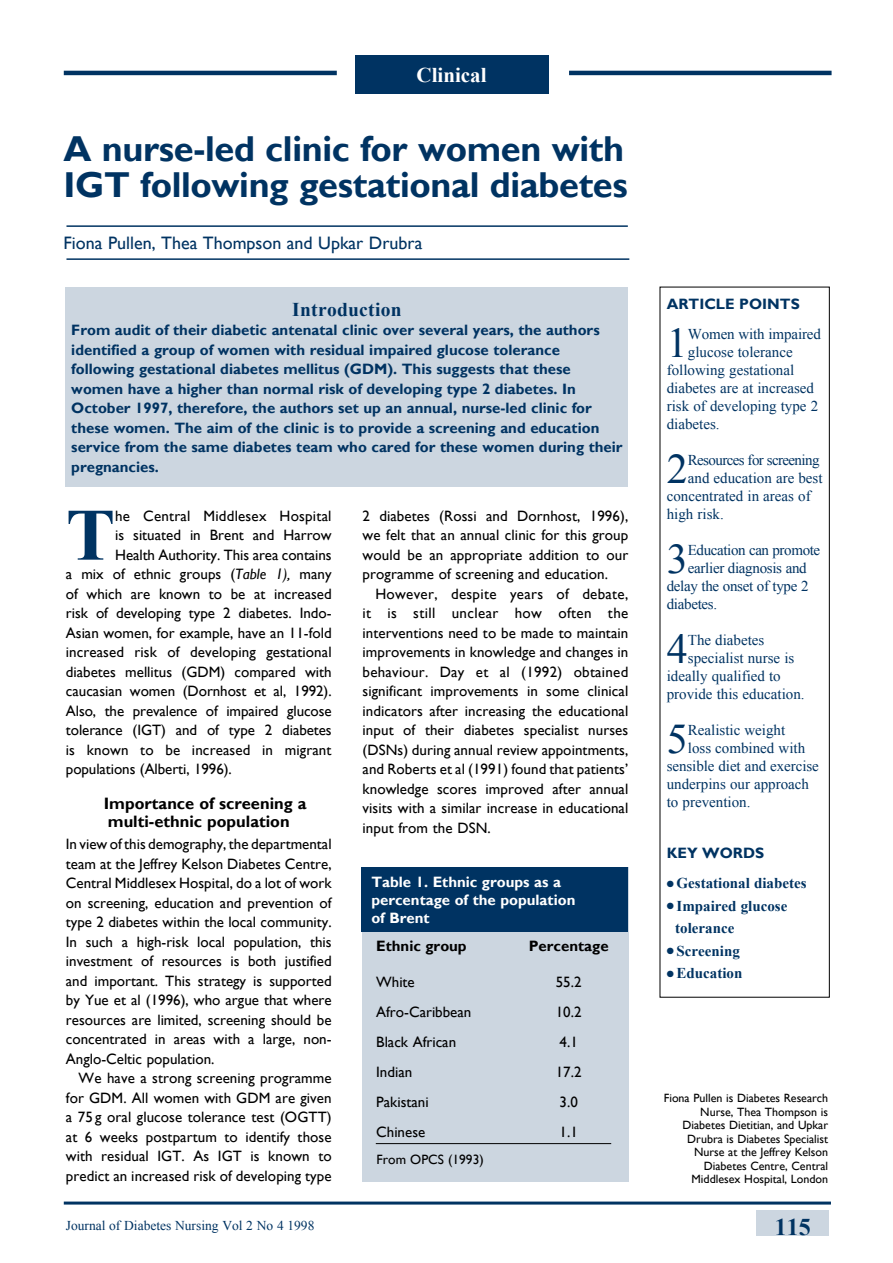
<style>
.page{position:relative;width:893px;height:1263px;background:#fff}
.page>*{position:absolute;margin:0;border:0;box-sizing:border-box;transform-origin:0 0}
.t1{font:700 73.95px "Times New Roman";color:#003362}
.t2{font:42.15px "Times New Roman";color:#003362}
.t3{font:700 36px/36px "Gill Sans";letter-spacing:-.01em;color:#003362}
.t4{font:700 24px "Times New Roman";color:#003362}
.t5{font:700 21px "Times New Roman";color:#fff}
.t6{font:700 19.5px "Times New Roman";letter-spacing:.015em;color:#003362}
.t7{font:18px "Gill Sans";color:#003362}
.t8{font:700 16.5px/18px "Gill Sans";color:#000}
.t9{font:15px/19.5px "Gill Sans";color:#000;text-align:justify}
.t10{font:700 15px/19.5px "Gill Sans";color:#003362}
.t11{font:15px "Times New Roman";color:#003362}
.t12{font:700 15px/22.5px "Times New Roman";color:#003362}
.t13{font:700 15px/18px "Gill Sans";color:#fff}
.t14{font:15px "Times New Roman";letter-spacing:-.02em;color:#003362}
.t15{font:15px "Times New Roman";letter-spacing:-.04em;color:#003362}
.t16{font:700 15px "Gill Sans";color:#000}
.t17{font:15px "Times New Roman";letter-spacing:-.025em;color:#003362}
.t18{font:13.5px "Times New Roman";color:#003362}
.t19{font:13.5px "Gill Sans";color:#000}
.t20{font:12px/13.5px "Gill Sans";color:#000;text-align:right}
.s1{font-style:italic}
</style>
<div class="page">
<div style="left:66px;top:287px;width:562px;height:200px;background:#ccd6e0"></div>
<hr style="left:66px;top:258px;width:563px;height:2px;background:#003362">
<hr style="left:66px;top:225px;width:562px;height:2px;background:#003362">
<hr style="left:64px;top:71px;width:273px;height:4px;background:#003362">
<hr style="left:569px;top:71px;width:263px;height:4px;background:#003362">
<div style="left:355px;top:55px;width:193px;height:39px;background:#003362"></div>
<div style="left:660px;top:287px;width:170px;height:710px;border:1px solid #000"></div>
<div style="left:757px;top:1210px;width:72px;height:26px;background:#ccd6e0"></div>
<hr style="left:64px;top:1201px;width:767px;height:3px;background:#003362">
<div style="left:362px;top:867px;width:266px;height:315px;background:#ccd6e0"></div>
<hr style="left:376px;top:1143px;width:235px;height:1px;background:#000">
<div style="left:361px;top:867px;width:267px;height:65px;background:#003362"></div>
<h3 class="t5" style="left:417px;top:60px;width:72px">Clinical</h3>
<h3 class="t3" style="left:64px;top:132px;width:566px">A nurse-led clinic for women with<br>IGT following gestational diabetes</h3>
<p class="t7" style="left:64px;top:233px;width:360px">Fiona Pullen, Thea Thompson and Upkar Drubra</p>
<h3 class="t6" style="left:292px;top:296px;width:111px">Introduction</h3>
<p class="t10" style="left:71px;top:321px;width:553px">From audit of their diabetic antenatal clinic over several years, the authors identified a group of women with residual impaired glucose tolerance following gestational diabetes mellitus (GDM). This suggests that these women have a higher than normal risk of developing type 2 diabetes. In October 1997, therefore, the authors set up an annual, nurse-led clinic for these women. The aim of the clinic is to provide a screening and education service from the same diabetes team who cared for these women during their pregnancies.</p>
<h1 class="t1" style="left:66px;top:484px;width:51px">T</h1>
<p class="t9" style="left:115px;top:506px;width:218px">he Central Middlesex Hospital</p>
<p class="t9" style="left:115px;top:525px;width:218px">is situated in Brent and Harrow</p>
<p class="t9" style="left:115px;top:545px;width:218px">Health Authority. This area contains</p>
<p class="t9" style="left:66px;top:564px;width:267px">a mix of ethnic groups (<span class="s1">Table 1),</span> many</p>
<p class="t9" style="left:66px;top:584px;width:267px">of which are known to be at increased</p>
<p class="t9" style="left:66px;top:603px;width:267px">risk of developing type 2 diabetes. Indo-</p>
<p class="t9" style="left:66px;top:623px;width:267px">Asian women, for example, have an 11-fold</p>
<p class="t9" style="left:66px;top:642px;width:267px">increased risk of developing gestational</p>
<p class="t9" style="left:66px;top:662px;width:267px">diabetes mellitus (GDM) compared with</p>
<p class="t9" style="left:66px;top:681px;width:267px">caucasian women (Dornhost et al, 1992).</p>
<p class="t9" style="left:66px;top:701px;width:267px">Also, the prevalence of impaired glucose</p>
<p class="t9" style="left:66px;top:720px;width:267px">tolerance (IGT) and of type 2 diabetes</p>
<p class="t9" style="left:66px;top:740px;width:267px">is known to be increased in migrant</p>
<p class="t9" style="left:66px;top:759px;width:167px">populations (Alberti, 1996).</p>
<p class="t8" style="left:104px;top:794px;width:204px">Importance of screening a multi-ethnic population</p>
<p class="t9" style="left:66px;top:834px;width:267px">In view of this demography, the departmental team at the Jeffrey Kelson Diabetes Centre, Central Middlesex Hospital, do a lot of work on screening, education and prevention of type 2 diabetes within the local community.<br>In such a high-risk local population, this investment of resources is both justified and important. This strategy is supported by Yue et al (1996), who argue that where resources are limited, screening should be concentrated in areas with a large, non-Anglo-Celtic population.</p>
<p class="t9" style="left:66px;top:1068px;width:267px;text-indent:13px">We have a strong screening programme for GDM. All women with GDM are given a 75 g oral glucose tolerance test (OGTT) at 6 weeks postpartum to identify those with residual IGT. As IGT is known to predict an increased risk of developing type</p>
<p class="t9" style="left:363px;top:506px;width:267px">2 diabetes (Rossi and Dornhost, 1996), we felt that an annual clinic for this group would be an appropriate addition to our programme of screening and education.</p>
<p class="t9" style="left:363px;top:584px;width:267px;text-indent:13px">However, despite years of debate, it is still unclear how often the interventions need to be made to maintain improvements in knowledge and changes in behaviour. Day et al (1992) obtained significant improvements in some clinical indicators after increasing the educational input of their diabetes specialist nurses (DSNs) during annual review appointments, and Roberts et al (1991) found that patients’ knowledge scores improved after annual visits with a similar increase in educational input from the DSN.</p>
<p class="t13" style="left:371px;top:873px;width:206px">Table 1. Ethnic groups as a percentage of the population of Brent</p>
<p class="t16" style="left:376px;top:937px;width:92px">Ethnic group</p>
<p class="t9" style="left:376px;top:967px;width:97px;line-height:30px;text-align:left">White<br>Afro-Caribbean<br>Black African<br>Indian<br>Pakistani<br>Chinese</p>
<p class="t16" style="left:529px;top:937px;width:81px">Percentage</p>
<p class="t9" style="left:556px;top:967px;width:27px;line-height:30px;text-align:left">55.2<br>10.2<br>4.1<br>17.2<br>3.0<br>1.1</p>
<p class="t19" style="left:377px;top:1151px;width:109px">From OPCS (1993)</p>
<p class="t10" style="left:667px;top:295px;width:135px">Arti cle poi nts</p>
<h2 class="t2" style="left:667px;top:315px;width:23px">1</h2>
<p class="t11" style="left:688px;top:324px;width:135px">Women with impaired</p>
<p class="t11" style="left:688px;top:342px;width:106px">glucose tolerance</p>
<p class="t11" style="left:667px;top:360px;width:129px">following gestational</p>
<p class="t11" style="left:667px;top:378px;width:149px">diabetes are at increased</p>
<p class="t11" style="left:667px;top:396px;width:153px">risk of developing type 2</p>
<p class="t11" style="left:667px;top:414px;width:54px">diabetes.</p>
<h2 class="t2" style="left:667px;top:441px;width:23px">2</h2>
<p class="t15" style="left:688px;top:450px;width:133px">Resources for screening</p>
<p class="t11" style="left:688px;top:468px;width:136px">and education are best</p>
<p class="t11" style="left:667px;top:486px;width:145px">concentrated in areas of</p>
<p class="t11" style="left:667px;top:504px;width:59px">high risk.</p>
<h2 class="t2" style="left:667px;top:531px;width:23px">3</h2>
<p class="t17" style="left:688px;top:540px;width:134px">Education can promote</p>
<p class="t14" style="left:688px;top:558px;width:120px">earlier diagnosis and</p>
<p class="t14" style="left:667px;top:576px;width:143px">delay the onset of type 2</p>
<p class="t14" style="left:667px;top:594px;width:52px">diabetes.</p>
<h2 class="t2" style="left:667px;top:621px;width:23px">4</h2>
<p class="t11" style="left:688px;top:630px;width:78px">The diabetes</p>
<p class="t11" style="left:688px;top:648px;width:108px">specialist nurse is</p>
<p class="t11" style="left:667px;top:666px;width:116px">ideally qualified to</p>
<p class="t11" style="left:667px;top:684px;width:139px">provide this education.</p>
<h2 class="t2" style="left:667px;top:711px;width:23px">5</h2>
<p class="t11" style="left:688px;top:720px;width:99px">Realistic weight</p>
<p class="t11" style="left:688px;top:738px;width:119px">loss combined with</p>
<p class="t11" style="left:667px;top:756px;width:154px">sensible diet and exercise</p>
<p class="t11" style="left:667px;top:774px;width:144px">underpins our approach</p>
<p class="t11" style="left:667px;top:792px;width:85px">to prevention.</p>
<p class="t10" style="left:667px;top:844px;width:99px">Key wo rds</p>
<p class="t12" style="left:667px;top:871px;width:141px">● Gestational diabetes</p>
<p class="t12" style="left:675px;top:894px;width:114px;text-indent:-9px">● Impaired glucose tolerance</p>
<p class="t12" style="left:667px;top:939px;width:75px">● Screening</p>
<p class="t12" style="left:667px;top:961px;width:77px">● Education</p>
<p class="t20" style="left:664px;top:1091px;width:166px">Fiona Pullen is Diabetes Research<br>Nurse, Thea Thompson is<br>Diabetes Dietitian, and Upkar<br>Drubra is Diabetes Specialist<br>Nurse at the Jeffrey Kelson<br>Diabetes Centre, Central<br>Middlesex Hospital, London</p>
<p class="t18" style="left:66px;top:1217px;width:250px">Journal of Diabetes Nursing Vol 2 No 4 1998</p>
<h3 class="t4" style="left:775px;top:1210px;width:37px">115</h3>
</div>
